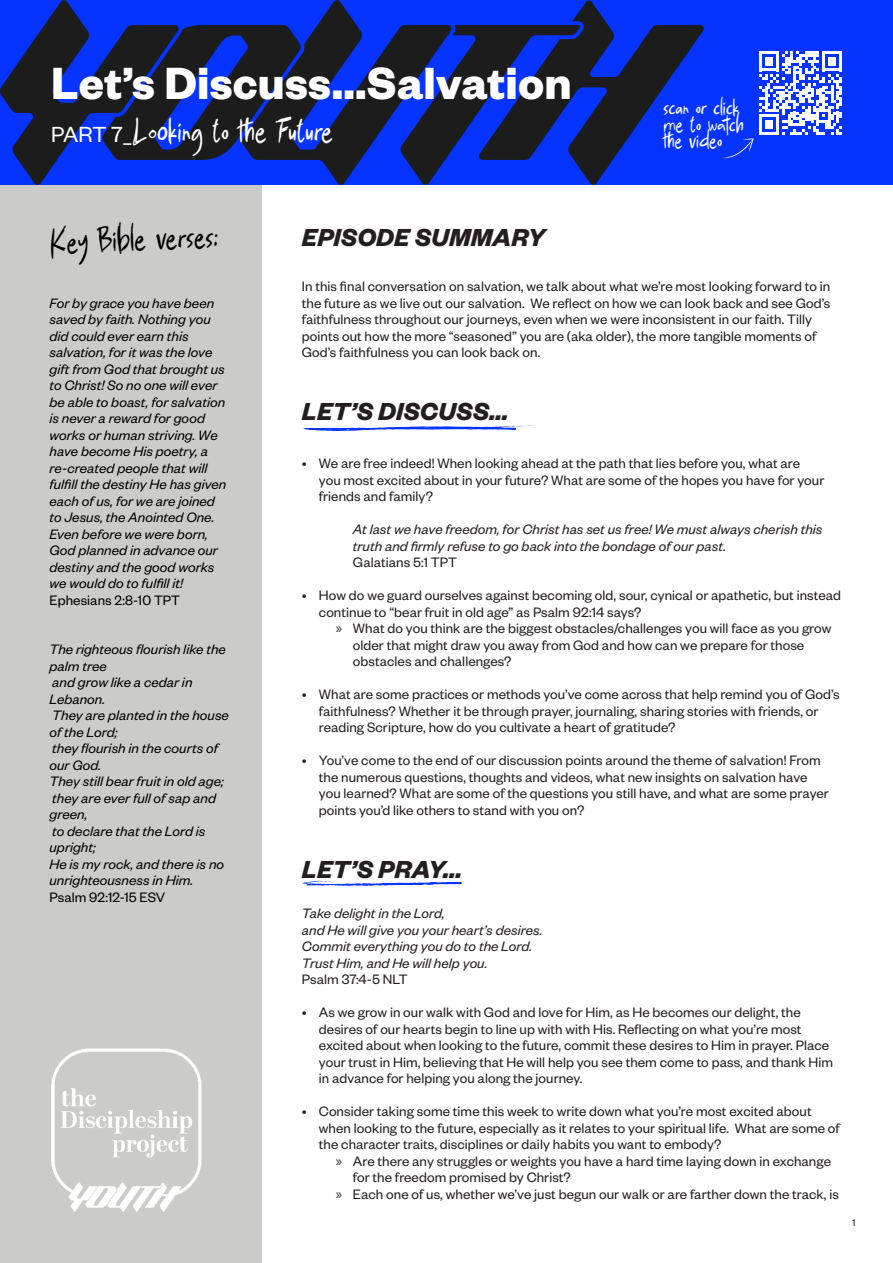
<style>
.page{position:relative;width:893px;height:1263px;background:#fff}
.page>*{position:absolute;margin:0;border:0;box-sizing:border-box;transform-origin:0 0}
.t1{font:700 49.5px "Founders Grotesk";letter-spacing:.005em;color:#fff}
.t2{font:42px "Scratchy";letter-spacing:.005em;color:#fff}
.Bullets{font:42px "Scratchy";color:#000}
.t3{font:28.5px "Scratchy";letter-spacing:.005em;color:#fff}
.t4{font:italic 700 27px "Founders Grotesk";letter-spacing:.005em;color:#231f20}
.Bullet_Points{font:15px/16.5px "Founders Grotesk";letter-spacing:.005em;color:#231f20}
.Bullets-2{font:italic 15px/16.5px "Founders Grotesk";letter-spacing:.005em;color:#000}
.Bullet_Points-2{font:italic 15px/16.5px "Founders Grotesk";letter-spacing:.005em;color:#231f20}
.Bullets-3{font:15px "Founders Grotesk";letter-spacing:.005em;color:#000}
.t5{font:10.5px "Founders Grotesk";color:#231f20}
.s1{font-family:"Founders Grotesk";font-size:24px}
.s2{font-family:"Myriad Pro"}
</style>
<div class="page">
<div style="left:0;top:185px;width:261px;height:1078px;background:#cbccc9"></div>
<div style="left:0;top:0;width:893px;height:185px;background:#0533ff"></div>
<svg style="left:0;top:0;width:704px;height:185px"></svg>
<svg style="left:723px;top:138px;width:30px;height:21px"></svg>
<img style="left:51px;top:1049px;width:150px;height:163px">
<svg style="left:759px;top:51px;width:83px;height:84px"></svg>
<svg style="left:302px;top:425px;width:234px;height:7px"></svg>
<svg style="left:302px;top:881px;width:159px;height:5px"></svg>
<h1 class="t1" style="left:51px;top:52px;width:522px">Let’s Discuss...Salvation</h1>
<h2 class="t2" style="left:51px;top:106px;width:283px"><span class="s1">PART 7_</span>Looking to the Future</h2>
<h3 class="t3" style="left:663px;top:91px;width:77px">scan or click</h3>
<h3 class="t3" style="left:663px;top:108px;width:82px">me to watch</h3>
<h3 class="t3" style="left:663px;top:124px;width:60px">the video</h3>
<p class="Bullets" style="left:49px;top:217px;width:169px;rotate:-2deg">Key Bible verses:</p>
<p class="Bullets-2" style="left:49px;top:294px;width:178px">For by grace you have been saved by faith. Nothing you did could ever earn this salvation, for it was the love gift from God that brought us to Christ! So no one will ever be able to boast, for salvation is never a reward for good works or human striving. We have become His poetry, a re-created people that will fulfill the destiny He has given each of us, for we are joined to Jesus, the Anointed One.<br>Even before we were born,<br>God planned in advance our destiny and the good works we would do to fulfill it!</p>
<p class="Bullets-3" style="left:49px;top:591px;width:132px">Ephesians 2:8-10 TPT</p>
<p class="Bullets-2" style="left:49px;top:640px;width:178px">The righteous flourish like the palm tree</p>
<p class="Bullets-2" style="left:49px;top:673px;width:144px">and grow like a cedar in<br>Lebanon.</p>
<p class="Bullets-2" style="left:49px;top:706px;width:181px">They are planted in the house of the Lord;</p>
<p class="Bullets-2" style="left:49px;top:739px;width:170px">they flourish in the courts of our God.</p>
<p class="Bullets-2" style="left:49px;top:772px;width:176px">They still bear fruit in old age;</p>
<p class="Bullets-2" style="left:49px;top:789px;width:168px">they are ever full of sap and green,</p>
<p class="Bullets-2" style="left:49px;top:822px;width:157px">to declare that the Lord is upright;</p>
<p class="Bullets-2" style="left:49px;top:855px;width:176px">He is my rock, and there is no unrighteousness in Him.</p>
<p class="Bullets-3" style="left:49px;top:888px;width:117px">Psalm 92:12-15 ESV</p>
<p class="t4" style="left:302px;top:220px;width:245px">EPISODE SUMMARY</p>
<p class="Bullet_Points" style="left:302px;top:277px;width:530px">In this final conversation on salvation, we talk about what we’re most looking forward to in the future as we live out our salvation. We reflect on how we can look back and see God’s faithfulness throughout our journeys, even when we were inconsistent in our faith. Tilly points out how the more “seasoned” you are (aka older), the more tangible moments of God’s faithfulness you can look back on.</p>
<p class="t4" style="left:302px;top:394px;width:208px">LET’S DISCUSS...</p>
<p class="Bullet_Points" style="left:319px;top:454px;width:507px;text-indent:-17px">• We are free indeed! When looking ahead at the path that lies before you, what are you most excited about in your future? What are some of the hopes you have for your friends and family?</p>
<p class="Bullet_Points-2" style="left:353px;top:520px;width:471px">At last we have freedom, for Christ has set us free! We must always cherish this truth and firmly refuse to go back into the bondage of our past.</p>
<p class="Bullet_Points" style="left:353px;top:553px;width:106px">Galatians 5:1 TPT</p>
<p class="Bullet_Points" style="left:319px;top:586px;width:524px;text-indent:-17px">• How do we guard ourselves against becoming old, sour, cynical or apathetic, but instead continue to “bear fruit in old age” as Psalm 92:14 says?</p>
<p class="Bullet_Points" style="left:353px;top:619px;width:480px;text-indent:-17px"><span class="s2">»</span> What do you think are the biggest obstacles/challenges you will face as you grow older that might draw you away from God and how can we prepare for those obstacles and challenges?</p>
<p class="Bullet_Points" style="left:319px;top:685px;width:522px;text-indent:-17px">• What are some practices or methods you’ve come across that help remind you of God’s faithfulness? Whether it be through prayer, journaling, sharing stories with friends, or reading Scripture, how do you cultivate a heart of gratitude?</p>
<p class="Bullet_Points" style="left:319px;top:751px;width:511px;text-indent:-17px">• You’ve come to the end of our discussion points around the theme of salvation! From the numerous questions, thoughts and videos, what new insights on salvation have you learned? What are some of the questions you still have, and what are some prayer points you’d like others to stand with you on?</p>
<p class="t4" style="left:302px;top:852px;width:162px">LET’S PRAY...</p>
<p class="Bullet_Points-2" style="left:302px;top:904px;width:144px">Take delight in the Lord,</p>
<p class="Bullet_Points-2" style="left:302px;top:921px;width:242px">and He will give you your heart’s desires.</p>
<p class="Bullet_Points-2" style="left:302px;top:937px;width:232px">Commit everything you do to the Lord.</p>
<p class="Bullet_Points-2" style="left:302px;top:954px;width:187px">Trust Him, and He will help you.</p>
<p class="Bullet_Points" style="left:302px;top:970px;width:107px">Psalm 37:4-5 NLT</p>
<p class="Bullet_Points" style="left:319px;top:1003px;width:516px;text-indent:-17px">• As we grow in our walk with God and love for Him, as He becomes our delight, the desires of our hearts begin to line up with with His. Reflecting on what you’re most excited about when looking to the future, commit these desires to Him in prayer. Place your trust in Him, believing that He will help you see them come to pass, and thank Him in advance for helping you along the journey.</p>
<p class="Bullet_Points" style="left:319px;top:1102px;width:522px;text-indent:-17px">• Consider taking some time this week to write down what you’re most excited about when looking to the future, especially as it relates to your spiritual life. What are some of the character traits, disciplines or daily habits you want to embody?</p>
<p class="Bullet_Points" style="left:353px;top:1152px;width:480px;text-indent:-17px"><span class="s2">»</span> Are there any struggles or weights you have a hard time laying down in exchange for the freedom promised by Christ?</p>
<p class="Bullet_Points" style="left:336px;top:1185px;width:505px"><span class="s2">»</span> Each one of us, whether we’ve just begun our walk or are farther down the track, is</p>
<p class="t5" style="left:852px;top:1216px;width:5px">1</p>
</div>
